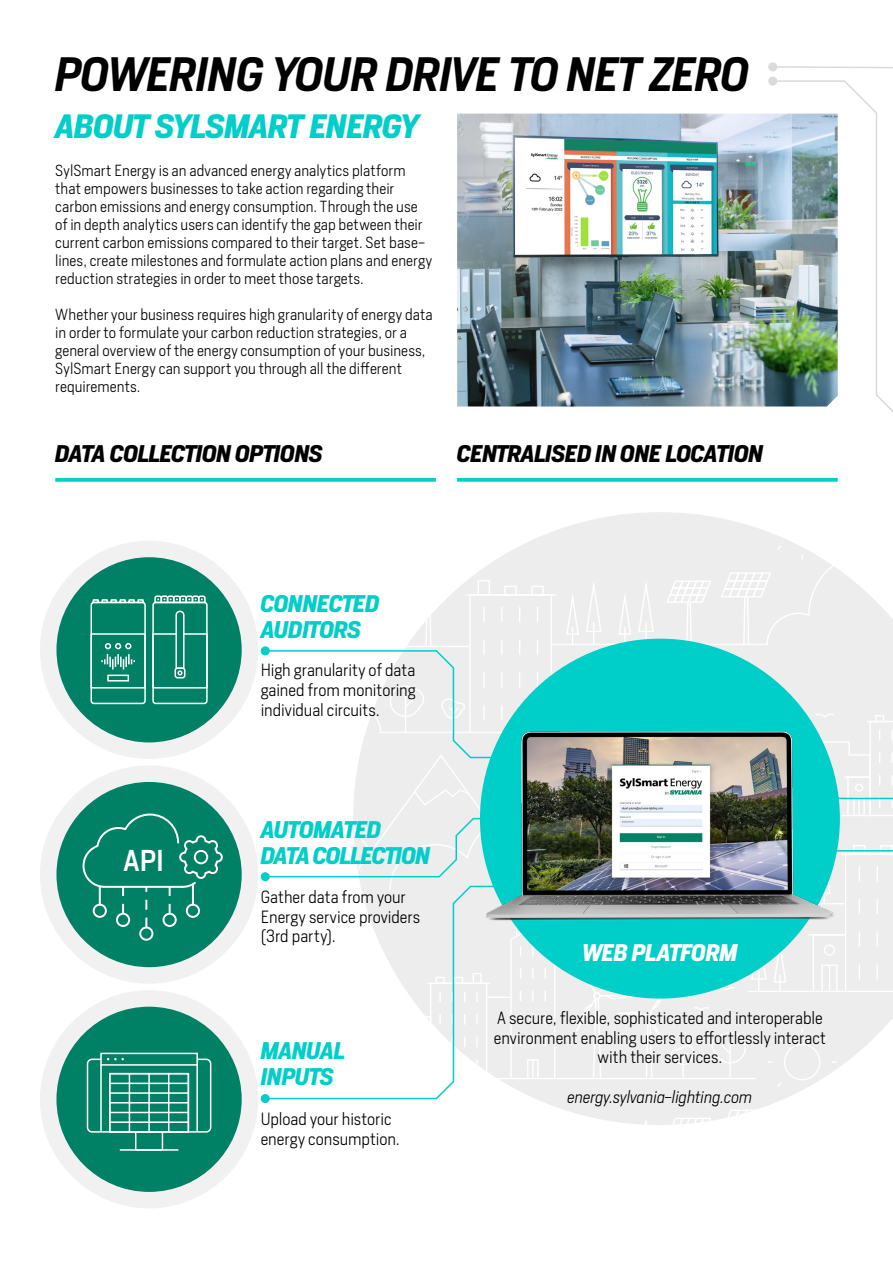
<style>
.page{position:relative;width:893px;height:1263px;background:#fff}
.page>*{position:absolute;margin:0;border:0;box-sizing:border-box;transform-origin:0 0}
.t1{font:italic 600 45px "Heron Sans";letter-spacing:-.025em;color:#000}
.t2{font:italic 700 31.5px "Heron Sans";letter-spacing:-.035em;color:#00cec9}
.t3{font:500 28.2px "Heron Sans";color:#fff}
.t4{font:italic 700 22.5px "Heron Sans";letter-spacing:-.03em;color:#000}
.t5{font:italic 700 22.5px/25.8px "Heron Sans";letter-spacing:-.035em;color:#00cec9}
.t6{font:italic 700 22.5px/25.8px "Heron Sans";letter-spacing:-.015em;color:#00cec9}
.t7{font:italic 700 22.5px "Heron Sans";letter-spacing:-.035em;color:#fff}
.t8{font:300 16.5px/19.8px "Heron Sans";color:#000}
.t9{font:italic 300 16.5px "Heron Sans";letter-spacing:-.005em;color:#000}
.t10{font:300 15px/18px "Heron Sans";letter-spacing:.005em;color:#000}
</style>
<div class="page">
<svg style="left:48px;top:774px;width:202px;height:201px;fill:#008065"></svg>
<svg style="left:82px;top:812px;width:142px;height:115px;background:#11886f"></svg>
<div style="left:194px;top:850px;width:14px;height:14px;border:2px solid #fff;border-radius:50%"></div>
<div style="left:93px;top:904px;width:14px;height:14px;border:2px solid #fff;border-radius:50%"></div>
<div style="left:116px;top:913px;width:14px;height:14px;border:2px solid #fff;border-radius:50%"></div>
<div style="left:139px;top:926px;width:14px;height:15px;border:2px solid #fff;border-radius:50%"></div>
<div style="left:163px;top:913px;width:14px;height:14px;border:2px solid #fff;border-radius:50%"></div>
<div style="left:186px;top:904px;width:14px;height:14px;border:2px solid #fff;border-radius:50%"></div>
<div style="left:40px;top:765px;width:218px;height:219px;border:16px solid #f1f1f1;border-radius:50%"></div>
<svg style="left:48px;top:998px;width:202px;height:202px;background:#208f77"></svg>
<div style="left:100px;top:1053px;width:98px;height:13px;border:2px solid #fff"></div>
<div style="left:135px;top:1131px;width:28px;height:20px;border:2px solid #fff"></div>
<hr style="left:110px;top:1121px;width:78px;height:2px;background:#fff">
<hr style="left:110px;top:1112px;width:78px;height:1px;background:#fff">
<hr style="left:110px;top:1102px;width:78px;height:1px;background:#fff">
<hr style="left:110px;top:1092px;width:78px;height:2px;background:#fff">
<hr style="left:110px;top:1082px;width:78px;height:2px;background:#fff">
<hr style="left:110px;top:1073px;width:78px;height:1px;background:#fff">
<hr style="left:168px;top:1074px;width:1px;height:58px;background:#fff">
<hr style="left:148px;top:1074px;width:2px;height:58px;background:#fff">
<hr style="left:129px;top:1074px;width:1px;height:58px;background:#fff">
<hr style="left:109px;top:1074px;width:2px;height:58px;background:#fff">
<hr style="left:188px;top:1074px;width:1px;height:58px;background:#fff">
<div style="left:87px;top:1058px;width:124px;height:74px;border:2px solid #fff;border-radius:5px"></div>
<hr style="left:120px;top:1149px;width:58px;height:2px;background:#fff">
<hr style="left:100px;top:1065px;width:2px;height:67px;background:#fff">
<hr style="left:196px;top:1065px;width:2px;height:67px;background:#fff">
<div style="left:40px;top:990px;width:218px;height:218px;border:16px solid #f1f1f1;border-radius:50%"></div>
<svg style="left:48px;top:549px;width:202px;height:202px;background:#239079"></svg>
<svg style="left:154px;top:595px;width:52px;height:7px"></svg>
<div style="left:152px;top:602px;width:56px;height:102px;border:2px solid #fff;border-radius:3px"></div>
<svg style="left:152px;top:610px;width:56px;height:79px;background:#26937c"></svg>
<svg style="left:91px;top:598px;width:54px;height:5px"></svg>
<div style="left:107px;top:675px;width:22px;height:6px;border:2px solid #fff"></div>
<svg style="left:101px;top:643px;width:34px;height:26px"></svg>
<div style="left:91px;top:602px;width:55px;height:102px;border:2px solid #fff;border-radius:3px"></div>
<div style="left:91px;top:633px;width:55px;height:55px;border:2px solid #fff"></div>
<div style="left:40px;top:541px;width:218px;height:218px;border:16px solid #f1f1f1;border-radius:50%"></div>
<div style="left:768px;top:62px;width:9px;height:9px;background:#dadada;border-radius:50%"></div>
<svg style="left:771px;top:66px;width:122px;height:346px"></svg>
<div style="left:768px;top:77px;width:9px;height:9px;background:#dadada;border-radius:50%"></div>
<div style="left:261px;top:1094px;width:9px;height:9px;background:#00cec9;border-radius:50%"></div>
<div style="left:261px;top:646px;width:9px;height:9px;background:#00cec9;border-radius:50%"></div>
<svg style="left:55px;top:478px;width:381px;height:4px;background:#14d1cd"></svg>
<svg style="left:457px;top:478px;width:381px;height:4px;background:#14d1cd"></svg>
<svg style="left:264px;top:512px;width:629px;height:613px"></svg>
<div style="left:261px;top:872px;width:9px;height:9px;background:#00cec9;border-radius:50%"></div>
<div style="left:480px;top:639px;width:360px;height:359px;background:#00cec9;border-radius:50%"></div>
<img style="left:476px;top:729px;width:368px;height:203px">
<img style="left:457px;top:114px;width:381px;height:292px">
<h1 class="t1" style="left:55px;top:46px;width:695px">POWERING YOUR DRIVE TO NET ZERO</h1>
<h2 class="t2" style="left:55px;top:105px;width:366px">ABOUT SYLSMART ENERGY</h2>
<p class="t10" style="left:55px;top:162px;width:378px">SylSmart Energy is an advanced energy analytics platform that empowers businesses to take action regarding their carbon emissions and energy consumption. Through the use of in depth analytics users can identify the gap between their current carbon emissions compared to their target. Set base&shy;lines, create milestones and formulate action plans and energy reduction strategies in order to meet those targets.</p>
<p class="t10" style="left:55px;top:306px;width:379px">Whether your business requires high granularity of energy data in order to formulate your carbon reduction strategies, or a general overview of the energy consumption of your business, SylSmart Energy can support you through all the different requirements.</p>
<h3 class="t4" style="left:55px;top:439px;width:269px">DATA COLLECTION OPTIONS</h3>
<h3 class="t4" style="left:457px;top:439px;width:308px">CENTRALISED IN ONE LOCATION</h3>
<h3 class="t6" style="left:261px;top:590px;width:120px">CONNECTED<br>AUDITORS</h3>
<h3 class="t3" style="left:123px;top:842px;width:43px">API</h3>
<p class="t8" style="left:261px;top:660px;width:156px;text-align:justify">High granularity of data gained from monitoring individual circuits.</p>
<h3 class="t5" style="left:261px;top:817px;width:171px">AUTOMATED<br>DATA COLLECTION</h3>
<p class="t8" style="left:261px;top:886px;width:161px">Gather data from your<br>Energy service providers (3rd party).</p>
<h3 class="t5" style="left:261px;top:1038px;width:87px">MANUAL<br>INPUTS</h3>
<p class="t8" style="left:261px;top:1109px;width:141px">Upload your historic energy consumption.</p>
<h3 class="t7" style="left:582px;top:938px;width:157px">WEB PLATFORM</h3>
<p class="t8" style="left:494px;top:1007px;width:334px;text-align:center">A secure, flexible, sophisticated and interoperable environment enabling users to effortlessly interact with their services.</p>
<p class="t9" style="left:567px;top:1087px;width:187px">energy.sylvania-lighting.com</p>
</div>
